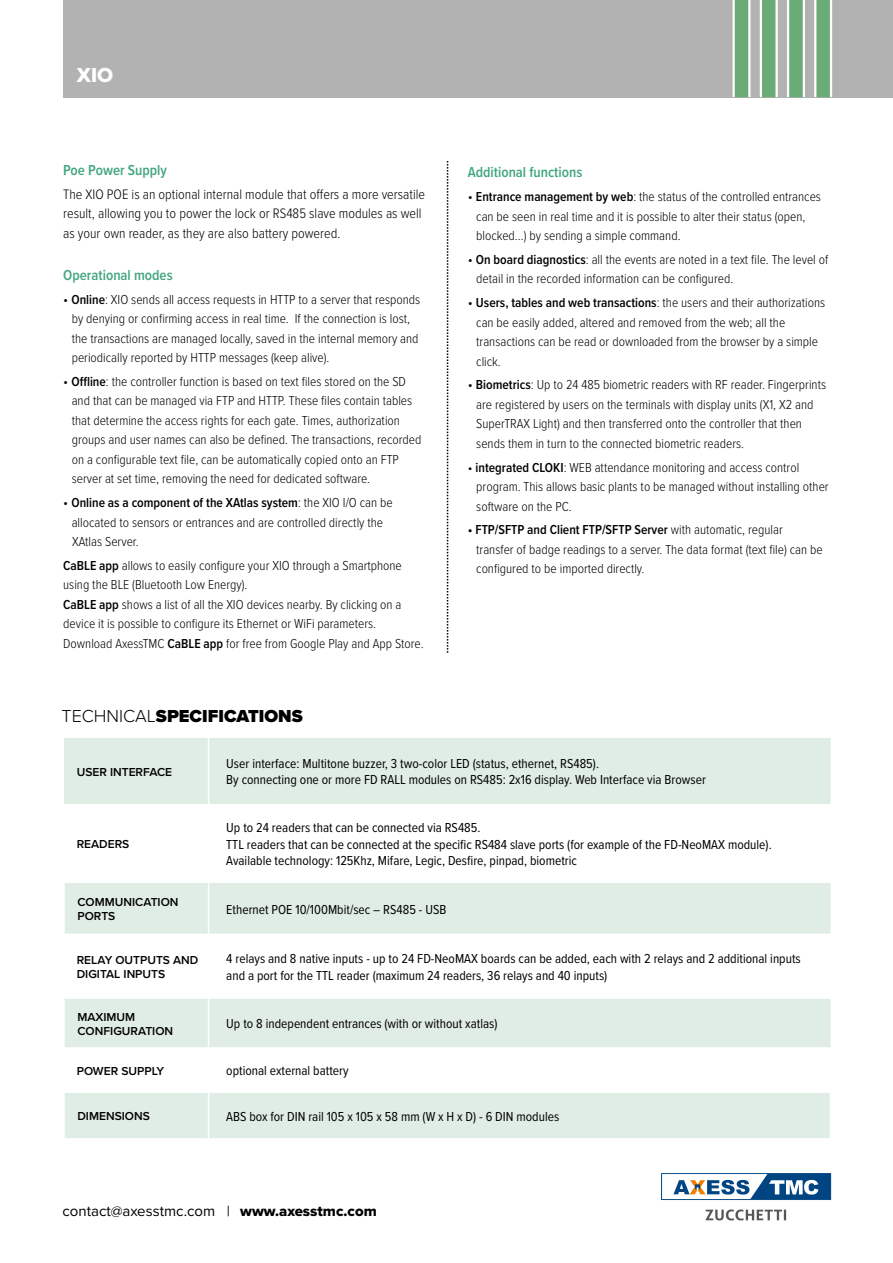
<style>
.page{position:relative;width:893px;height:1263px;background:#fff}
.page>*{position:absolute;margin:0;border:0;box-sizing:border-box;transform-origin:0 0}
.t1{font:21px "Proxima Nova Extrabld";color:#fff}
.t2{font:900 18px "Proxima Nova";color:#000}
.t3{font:600 15px "Proxima Nova Cond";color:#40a67b}
.t4{font:15px "Proxima Nova";color:#000}
.t5{font:300 14.25px/19.5px "Proxima Nova Cond";color:#000}
.t6{font:300 13.5px/19.5px "Proxima Nova Cond";color:#000}
.t7{font:13.5px/16.2px "Proxima Nova Cond";color:#000}
.t8{font:600 12px/14.4px "Proxima Nova";color:#000}
.s1{font-size:14.25px}
.s2{font-weight:600}
.s3{font-weight:300}
.s4{font-family:"Proxima Nova Extrabld"}
</style>
<div class="page">
<div style="left:64px;top:0;width:829px;height:97px;background:#b3b2b2"></div>
<div style="left:732px;top:0;width:18px;height:97px;background:linear-gradient(to bottom,#d9e9dc,#d9e9dc)"></div>
<div style="left:735px;top:0;width:13px;height:97px;background:#6bab77"></div>
<div style="left:760px;top:0;width:18px;height:97px;background:linear-gradient(to bottom,#fff,#fff)"></div>
<div style="left:762px;top:0;width:13px;height:97px;background:#6bab77"></div>
<div style="left:787px;top:0;width:18px;height:97px;background:#fff"></div>
<div style="left:789px;top:0;width:14px;height:97px;background:#6bab77"></div>
<div style="left:814px;top:0;width:18px;height:97px;background:#fff"></div>
<div style="left:816px;top:0;width:14px;height:97px;background:#6bab77"></div>
<svg style="left:447px;top:161px;width:1px;height:492px"></svg>
<div style="left:64px;top:738px;width:766px;height:400px;background:#e0ede5"></div>
<svg style="left:64px;top:804px;width:766px;height:289px"></svg>
<hr style="left:208px;top:738px;width:1px;height:66px;background:#fff">
<hr style="left:208px;top:804px;width:1px;height:79px;background:#fff">
<hr style="left:208px;top:934px;width:1px;height:64px;background:#fff">
<hr style="left:208px;top:1047px;width:1px;height:46px;background:#fff">
<hr style="left:63px;top:883px;width:2px;height:51px;background:#fff">
<hr style="left:63px;top:998px;width:2px;height:49px;background:#fff">
<hr style="left:208px;top:883px;width:1px;height:51px;background:#fff">
<hr style="left:208px;top:998px;width:1px;height:49px;background:#fff">
<hr style="left:63px;top:1093px;width:2px;height:45px;background:#fff">
<hr style="left:208px;top:1093px;width:1px;height:45px;background:#fff">
<svg style="left:661px;top:1173px;width:170px;height:27px"></svg>
<svg style="left:705px;top:1209px;width:81px;height:11px"></svg>
<h1 class="t1" style="left:77px;top:59px;width:38px">XIO</h1>
<p class="t3" style="left:63px;top:159px;width:105px">Poe Power Supply</p>
<p class="t5" style="left:63px;top:184px;width:363px">The XIO POE is an optional internal module that offers a more versatile result, allowing you to power the lock or RS485 slave modules as well as your own reader, as they are also battery powered.</p>
<p class="t3" style="left:63px;top:264px;width:111px">Operational modes</p>
<p class="t6" style="left:72px;top:289px;width:350px;text-indent:-9px"><span class="s1">•</span> <span class="s2">Online</span>: XIO sends all access requests in HTTP to a server that responds by denying or confirming access in real time. If the connection is lost, the transactions are managed locally, saved in the internal memory and periodically reported by HTTP messages (keep alive).</p>
<p class="t6" style="left:72px;top:371px;width:351px;text-indent:-9px"><span class="s1">•</span> <span class="s2">Offline</span>: the controller function is based on text files stored on the SD and that can be managed via FTP and HTTP. These files contain tables that determine the access rights for each gate. Times, authorization groups and user names can also be defined. The transactions, recorded on a configurable text file, can be automatically copied onto an FTP server at set time, removing the need for dedicated software.</p>
<p class="t6" style="left:72px;top:492px;width:322px;text-indent:-9px"><span class="s1">•</span> <span class="s2">Online as a component of the XAtlas system</span>: the XIO I/O can be allocated to sensors or entrances and are controlled directly the<br>XAtlas Server.</p>
<p class="t6" style="left:63px;top:555px;width:362px"><span class="s2">CaBLE app</span> allows to easily configure your XIO through a Smartphone using the BLE (Bluetooth Low Energy).<br><span class="s2">CaBLE app</span> shows a list of all the XIO devices nearby. By clicking on a device it is possible to configure its Ethernet or WiFi parameters.<br>Download AxessTMC <span class="s2">CaBLE app</span> for free from Google Play and App Store.</p>
<h2 class="t2" style="left:62px;top:703px;width:243px"><span class="s3">TECHNICAL</span>SPECIFICATIONS</h2>
<p class="t3" style="left:468px;top:161px;width:116px">Additional functions</p>
<p class="t6" style="left:476px;top:186px;width:346px;text-indent:-9px"><span class="s1">•</span> <span class="s2">Entrance management by web</span>: the status of the controlled entrances can be seen in real time and it is possible to alter their status (open, blocked...) by sending a simple command.</p>
<p class="t6" style="left:476px;top:249px;width:354px;text-indent:-9px"><span class="s1">•</span> <span class="s2">On board diagnostics</span>: all the events are noted in a text file. The level of detail in the recorded information can be configured.</p>
<p class="t6" style="left:476px;top:292px;width:351px;text-indent:-9px"><span class="s1">•</span> <span class="s2">Users, tables and web transactions</span>: the users and their authorizations can be easily added, altered and removed from the web; all the transactions can be read or downloaded from the browser by a simple click.</p>
<p class="t6" style="left:476px;top:374px;width:351px;text-indent:-9px"><span class="s1">•</span> <span class="s2">Biometrics</span>: Up to 24 485 biometric readers with RF reader. Fingerprints are registered by users on the terminals with display units (X1, X2 and SuperTRAX Light) and then transferred onto the controller that then sends them in turn to the connected biometric readers.</p>
<p class="t6" style="left:476px;top:457px;width:354px;text-indent:-9px">• <span class="s2">integrated CLOKI</span>: WEB attendance monitoring and access control program. This allows basic plants to be managed without installing other software on the PC.</p>
<p class="t6" style="left:476px;top:519px;width:348px;text-indent:-9px"><span class="s2">• FTP/SFTP and Client FTP/SFTP Server</span> with automatic, regular transfer of badge readings to a server. The data format (text file) can be configured to be imported directly.</p>
<p class="t8" style="left:77px;top:764px;width:97px">USER INTERFACE</p>
<p class="t7" style="left:226px;top:755px;width:481px">User interface: Multitone buzzer, 3 two-color LED (status, ethernet, RS485).<br>By connecting one or more FD RALL modules on RS485: 2x16 display. Web Interface via Browser</p>
<p class="t8" style="left:77px;top:836px;width:54px">READERS</p>
<p class="t7" style="left:226px;top:819px;width:547px">Up to 24 readers that can be connected via RS485.<br>TTL readers that can be connected at the specific RS484 slave ports (for example of the FD-NeoMAX module).<br>Available technology: 125Khz, Mifare, Legic, Desfire, pinpad, biometric</p>
<p class="t8" style="left:77px;top:894px;width:103px">COMMUNICATION<br>PORTS</p>
<p class="t7" style="left:226px;top:900px;width:222px">Ethernet POE 10/100Mbit/sec – RS485 - USB</p>
<p class="t8" style="left:77px;top:952px;width:123px">RELAY OUTPUTS AND<br>DIGITAL INPUTS</p>
<p class="t7" style="left:226px;top:950px;width:576px">4 relays and 8 native inputs - up to 24 FD-NeoMAX boards can be added, each with 2 relays and 2 additional inputs and a port for the TTL reader (maximum 24 readers, 36 relays and 40 inputs)</p>
<p class="t8" style="left:77px;top:1009px;width:97px">MAXIMUM<br>CONFIGURATION</p>
<p class="t7" style="left:226px;top:1015px;width:273px">Up to 8 independent entrances (with or without xatlas)</p>
<p class="t8" style="left:77px;top:1063px;width:89px">POWER SUPPLY</p>
<p class="t7" style="left:226px;top:1062px;width:124px">optional external battery</p>
<p class="t8" style="left:77px;top:1109px;width:74px">DIMENSIONS</p>
<p class="t7" style="left:226px;top:1108px;width:334px">ABS box for DIN rail 105 x 105 x 58 mm (W x H x D) - 6 DIN modules</p>
<p class="t4" style="left:62px;top:1200px;width:316px">contact@axesstmc.com | <span class="s4">www.axesstmc.com</span></p>
</div>
